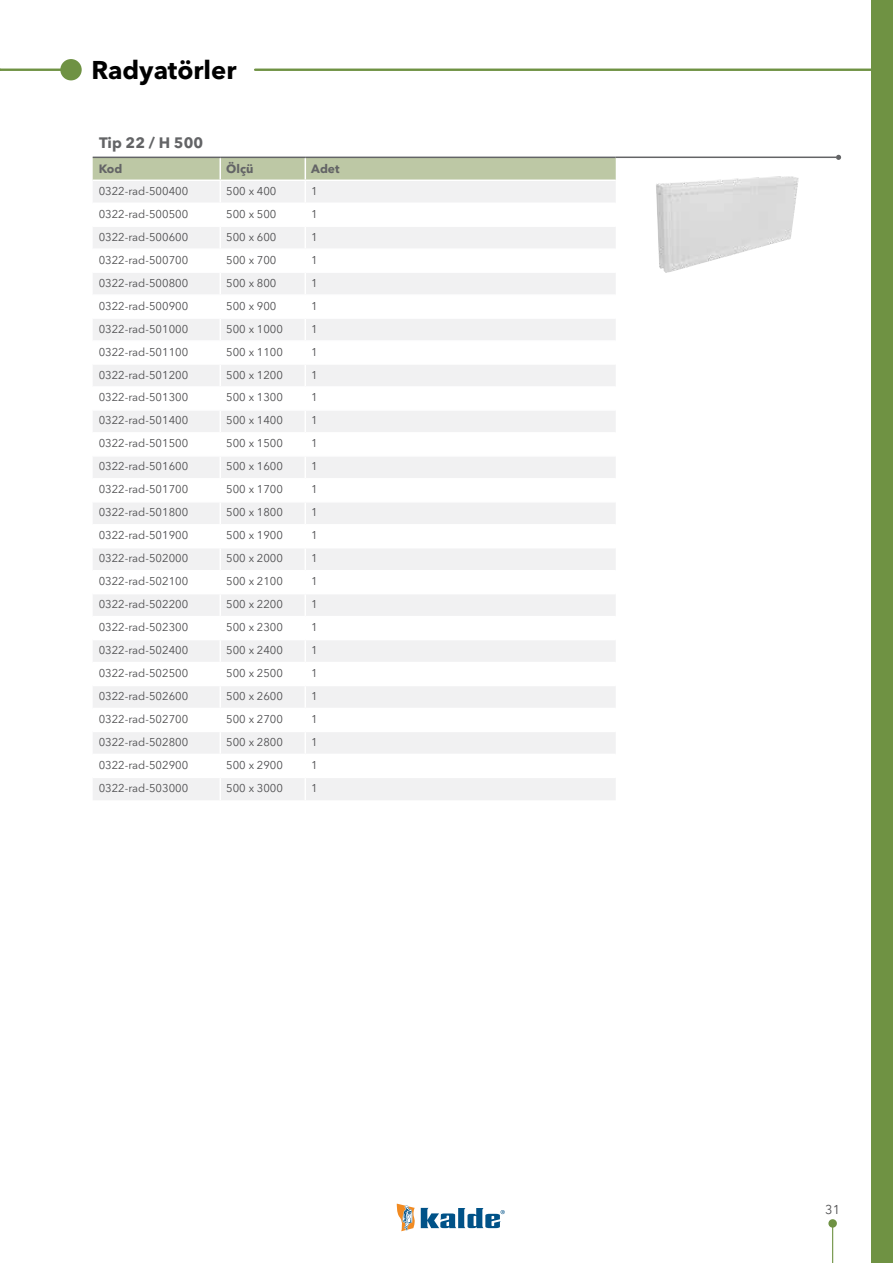
<style>
.page{position:relative;width:893px;height:1263px;background:#fff}
.page>*{position:absolute;margin:0;border:0;box-sizing:border-box;transform-origin:0 0}
.t1{font:700 25.5px "Avenir Next LT Pro";color:#000}
.t2{font:700 15px "Avenir Next LT Pro";color:#636466}
.t3{font:12.75px "Avenir Next LT Pro";color:#4d4d4f}
.t4{font:700 12px "Avenir Next LT Pro";color:#636466}
.t5{font:11.25px "Avenir Next LT Pro";color:#4d4d4f}
</style>
<div class="page">
<hr style="left:832px;top:1226px;width:1px;height:37px;background:#6f9243">
<hr style="left:0;top:69px;width:61px;height:2px;background:#6f9243">
<div style="left:828px;top:1219px;width:9px;height:8px;background:#6f9243;border-radius:50%"></div>
<div style="left:60px;top:59px;width:22px;height:21px;background:#6f9243;border-radius:50%"></div>
<hr style="left:255px;top:69px;width:617px;height:2px;background:#6f9243">
<div style="left:872px;top:0;width:21px;height:1263px;background:#6f9243"></div>
<svg style="left:396px;top:1203px;width:19px;height:28px"></svg>
<svg style="left:421px;top:1208px;width:84px;height:20px"></svg>
<img style="left:656px;top:176px;width:143px;height:97px">
<svg style="left:836px;top:155px;width:5px;height:5px"></svg>
<hr style="left:616px;top:157px;width:220px;height:1px;background:#636466">
<svg style="left:93px;top:158px;width:523px;height:642px"></svg>
<hr style="left:305px;top:180px;width:311px;height:1px;background:#fff">
<hr style="left:220px;top:180px;width:85px;height:1px;background:#fff">
<hr style="left:220px;top:202px;width:85px;height:2px;background:#fff">
<hr style="left:220px;top:225px;width:85px;height:2px;background:#fff">
<hr style="left:220px;top:248px;width:85px;height:2px;background:#fff">
<hr style="left:220px;top:271px;width:85px;height:2px;background:#fff">
<hr style="left:220px;top:294px;width:85px;height:2px;background:#fff">
<hr style="left:220px;top:317px;width:85px;height:2px;background:#fff">
<hr style="left:220px;top:340px;width:85px;height:2px;background:#fff">
<hr style="left:220px;top:363px;width:85px;height:2px;background:#fff">
<hr style="left:220px;top:386px;width:85px;height:2px;background:#fff">
<hr style="left:220px;top:409px;width:85px;height:2px;background:#fff">
<hr style="left:220px;top:432px;width:85px;height:2px;background:#fff">
<hr style="left:220px;top:455px;width:85px;height:2px;background:#fff">
<hr style="left:220px;top:478px;width:85px;height:2px;background:#fff">
<hr style="left:220px;top:501px;width:85px;height:1px;background:#fff">
<hr style="left:220px;top:524px;width:85px;height:1px;background:#fff">
<hr style="left:220px;top:547px;width:85px;height:1px;background:#fff">
<hr style="left:220px;top:570px;width:85px;height:1px;background:#fff">
<hr style="left:220px;top:593px;width:85px;height:1px;background:#fff">
<hr style="left:220px;top:616px;width:85px;height:1px;background:#fff">
<hr style="left:220px;top:639px;width:85px;height:1px;background:#fff">
<hr style="left:220px;top:662px;width:85px;height:1px;background:#fff">
<hr style="left:220px;top:685px;width:85px;height:1px;background:#fff">
<hr style="left:220px;top:708px;width:85px;height:1px;background:#fff">
<hr style="left:220px;top:731px;width:85px;height:1px;background:#fff">
<hr style="left:220px;top:754px;width:85px;height:1px;background:#fff">
<hr style="left:220px;top:777px;width:85px;height:1px;background:#fff">
<hr style="left:93px;top:157px;width:127px;height:1px;background:#636466">
<hr style="left:220px;top:157px;width:85px;height:1px;background:#636466">
<hr style="left:305px;top:157px;width:311px;height:1px;background:#636466">
<h1 class="t1" style="left:91px;top:54px;width:147px">Radyatörler</h1>
<h2 class="t2" style="left:99px;top:134px;width:105px">Tip 22 / H 500</h2>
<p class="t4" style="left:99px;top:162px;width:25px">Kod</p>
<p class="t4" style="left:226px;top:162px;width:29px">Ölçü</p>
<p class="t4" style="left:311px;top:162px;width:30px">Adet</p>
<p class="t5" style="left:99px;top:184px;width:91px">0322-rad-500400</p>
<p class="t5" style="left:226px;top:184px;width:52px">500 x 400</p>
<p class="t5" style="left:311px;top:184px;width:8px">1</p>
<p class="t5" style="left:99px;top:207px;width:91px">0322-rad-500500</p>
<p class="t5" style="left:226px;top:207px;width:52px">500 x 500</p>
<p class="t5" style="left:311px;top:207px;width:8px">1</p>
<p class="t5" style="left:99px;top:230px;width:91px">0322-rad-500600</p>
<p class="t5" style="left:226px;top:230px;width:52px">500 x 600</p>
<p class="t5" style="left:311px;top:230px;width:8px">1</p>
<p class="t5" style="left:99px;top:253px;width:91px">0322-rad-500700</p>
<p class="t5" style="left:226px;top:253px;width:52px">500 x 700</p>
<p class="t5" style="left:311px;top:253px;width:8px">1</p>
<p class="t5" style="left:99px;top:276px;width:91px">0322-rad-500800</p>
<p class="t5" style="left:226px;top:276px;width:52px">500 x 800</p>
<p class="t5" style="left:311px;top:276px;width:8px">1</p>
<p class="t5" style="left:99px;top:299px;width:91px">0322-rad-500900</p>
<p class="t5" style="left:226px;top:299px;width:52px">500 x 900</p>
<p class="t5" style="left:311px;top:299px;width:8px">1</p>
<p class="t5" style="left:99px;top:322px;width:91px">0322-rad-501000</p>
<p class="t5" style="left:226px;top:322px;width:58px">500 x 1000</p>
<p class="t5" style="left:311px;top:322px;width:8px">1</p>
<p class="t5" style="left:99px;top:345px;width:91px">0322-rad-501100</p>
<p class="t5" style="left:226px;top:345px;width:58px">500 x 1100</p>
<p class="t5" style="left:311px;top:345px;width:8px">1</p>
<p class="t5" style="left:99px;top:368px;width:91px">0322-rad-501200</p>
<p class="t5" style="left:226px;top:368px;width:58px">500 x 1200</p>
<p class="t5" style="left:311px;top:368px;width:8px">1</p>
<p class="t5" style="left:99px;top:391px;width:91px">0322-rad-501300</p>
<p class="t5" style="left:226px;top:391px;width:58px">500 x 1300</p>
<p class="t5" style="left:311px;top:391px;width:8px">1</p>
<p class="t5" style="left:99px;top:414px;width:91px">0322-rad-501400</p>
<p class="t5" style="left:226px;top:414px;width:58px">500 x 1400</p>
<p class="t5" style="left:311px;top:414px;width:8px">1</p>
<p class="t5" style="left:99px;top:437px;width:91px">0322-rad-501500</p>
<p class="t5" style="left:226px;top:437px;width:58px">500 x 1500</p>
<p class="t5" style="left:311px;top:437px;width:8px">1</p>
<p class="t5" style="left:99px;top:460px;width:91px">0322-rad-501600</p>
<p class="t5" style="left:226px;top:460px;width:58px">500 x 1600</p>
<p class="t5" style="left:311px;top:460px;width:8px">1</p>
<p class="t5" style="left:99px;top:483px;width:91px">0322-rad-501700</p>
<p class="t5" style="left:226px;top:483px;width:58px">500 x 1700</p>
<p class="t5" style="left:311px;top:483px;width:8px">1</p>
<p class="t5" style="left:99px;top:506px;width:91px">0322-rad-501800</p>
<p class="t5" style="left:226px;top:506px;width:58px">500 x 1800</p>
<p class="t5" style="left:311px;top:506px;width:8px">1</p>
<p class="t5" style="left:99px;top:529px;width:91px">0322-rad-501900</p>
<p class="t5" style="left:226px;top:529px;width:58px">500 x 1900</p>
<p class="t5" style="left:311px;top:529px;width:8px">1</p>
<p class="t5" style="left:99px;top:552px;width:91px">0322-rad-502000</p>
<p class="t5" style="left:226px;top:552px;width:58px">500 x 2000</p>
<p class="t5" style="left:311px;top:552px;width:8px">1</p>
<p class="t5" style="left:99px;top:574px;width:91px">0322-rad-502100</p>
<p class="t5" style="left:226px;top:574px;width:58px">500 x 2100</p>
<p class="t5" style="left:311px;top:574px;width:8px">1</p>
<p class="t5" style="left:99px;top:597px;width:91px">0322-rad-502200</p>
<p class="t5" style="left:226px;top:597px;width:58px">500 x 2200</p>
<p class="t5" style="left:311px;top:597px;width:8px">1</p>
<p class="t5" style="left:99px;top:620px;width:91px">0322-rad-502300</p>
<p class="t5" style="left:226px;top:620px;width:58px">500 x 2300</p>
<p class="t5" style="left:311px;top:620px;width:8px">1</p>
<p class="t5" style="left:99px;top:643px;width:91px">0322-rad-502400</p>
<p class="t5" style="left:226px;top:643px;width:58px">500 x 2400</p>
<p class="t5" style="left:311px;top:643px;width:8px">1</p>
<p class="t5" style="left:99px;top:666px;width:91px">0322-rad-502500</p>
<p class="t5" style="left:226px;top:666px;width:58px">500 x 2500</p>
<p class="t5" style="left:311px;top:666px;width:8px">1</p>
<p class="t5" style="left:99px;top:689px;width:91px">0322-rad-502600</p>
<p class="t5" style="left:226px;top:689px;width:58px">500 x 2600</p>
<p class="t5" style="left:311px;top:689px;width:8px">1</p>
<p class="t5" style="left:99px;top:712px;width:91px">0322-rad-502700</p>
<p class="t5" style="left:226px;top:712px;width:58px">500 x 2700</p>
<p class="t5" style="left:311px;top:712px;width:8px">1</p>
<p class="t5" style="left:99px;top:735px;width:91px">0322-rad-502800</p>
<p class="t5" style="left:226px;top:735px;width:58px">500 x 2800</p>
<p class="t5" style="left:311px;top:735px;width:8px">1</p>
<p class="t5" style="left:99px;top:758px;width:91px">0322-rad-502900</p>
<p class="t5" style="left:226px;top:758px;width:58px">500 x 2900</p>
<p class="t5" style="left:311px;top:758px;width:8px">1</p>
<p class="t5" style="left:99px;top:781px;width:91px">0322-rad-503000</p>
<p class="t5" style="left:226px;top:781px;width:58px">500 x 3000</p>
<p class="t5" style="left:311px;top:781px;width:8px">1</p>
<p class="t3" style="left:825px;top:1201px;width:16px">31</p>
</div>
